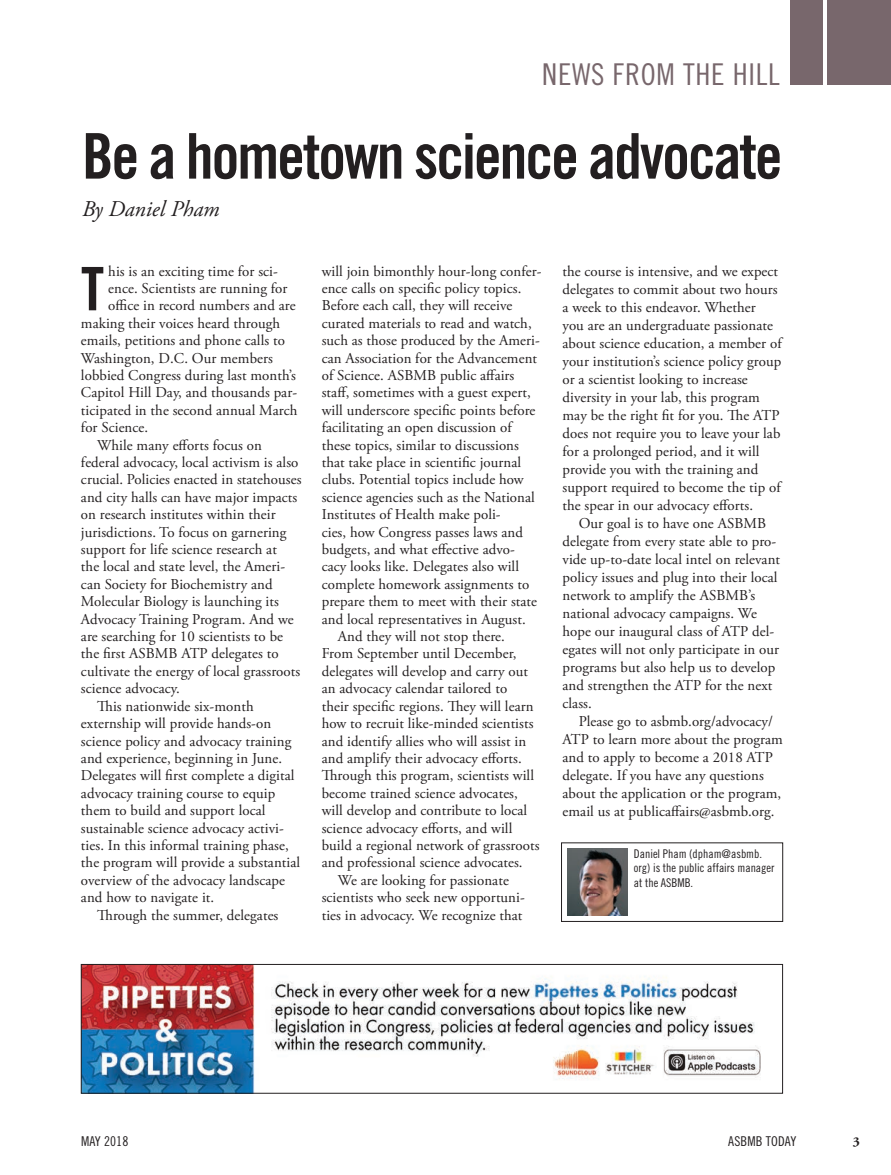
<style>
.page{position:relative;width:891px;height:1175px;background:#fff}
.page>*{position:absolute;margin:0;border:0;box-sizing:border-box;transform-origin:0 0}
.Pullquote_Serif_18_2{font:63px "Trade Gothic Bold Cond Twenty";letter-spacing:-.035em;color:#231f20}
.AT_sansFEAT_text2{font:60px "Trade Gothic Bold Cond Twenty";color:#231f20}
.AT_SansText1_Drop{font:30px "Trade Gothic Cond Eighteen";letter-spacing:.025em;color:#78676c}
.AT_SansText1_Drop-2{font:italic 22.5px "Adobe Garamond Pro";color:#231f20}
.AT_sansFEAT_text2-2{font:15px/17.4px "Adobe Garamond Pro";letter-spacing:.005em;color:#231f20}
.t1{font:13.5px "Trade Gothic Cond Eighteen";letter-spacing:.01em;color:#231f20}
.t2{font:700 13.5px "Adobe Garamond Pro";color:#231f20}
.AT_SansText1_Drop-3{font:12px/14.4px "Trade Gothic Cond Eighteen";color:#231f20}
</style>
<div class="page">
<div style="left:827px;top:0;width:64px;height:85px;background:#78676c"></div>
<div style="left:790px;top:0;width:33px;height:85px;background:#78676c"></div>
<img style="left:83px;top:966px;width:678px;height:125px">
<div style="left:81px;top:964px;width:702px;height:129px;border:1px solid #231f20"></div>
<img style="left:568px;top:848px;width:59px;height:67px">
<p class="AT_SansText1_Drop" style="left:542px;top:56px;width:239px">NEWS FROM THE HILL</p>
<p class="Pullquote_Serif_18_2" style="left:82px;top:118px;width:702px">Be a hometown science advocate</p>
<p class="AT_SansText1_Drop-2" style="left:82px;top:195px;width:139px">By Daniel Pham</p>
<p class="AT_sansFEAT_text2" style="left:81px;top:252px;width:25px">T</p>
<p class="AT_sansFEAT_text2-2" style="left:108px;top:262px;width:171px">his is an exciting time for sci-</p>
<p class="AT_sansFEAT_text2-2" style="left:108px;top:280px;width:181px">ence. Scientists are running for</p>
<p class="AT_sansFEAT_text2-2" style="left:108px;top:297px;width:189px">office in record numbers and are</p>
<p class="AT_sansFEAT_text2-2" style="left:81px;top:315px;width:201px">making their voices heard through</p>
<p class="AT_sansFEAT_text2-2" style="left:81px;top:332px;width:205px">emails, petitions and phone calls to</p>
<p class="AT_sansFEAT_text2-2" style="left:81px;top:349px;width:193px">Washington, D.C. Our members</p>
<p class="AT_sansFEAT_text2-2" style="left:81px;top:367px;width:216px">lobbied Congress during last month’s</p>
<p class="AT_sansFEAT_text2-2" style="left:81px;top:384px;width:218px">Capitol Hill Day, and thousands par-</p>
<p class="AT_sansFEAT_text2-2" style="left:81px;top:402px;width:218px">ticipated in the second annual March</p>
<p class="AT_sansFEAT_text2-2" style="left:81px;top:419px;width:69px">for Science.</p>
<p class="AT_sansFEAT_text2-2" style="left:81px;top:436px;width:222px;text-indent:16px">While many efforts focus on federal advocacy, local activism is also crucial. Policies enacted in statehouses and city halls can have major impacts on research institutes within their jurisdictions. To focus on garnering support for life science research at<br>the local and state level, the Ameri&shy;can Society for Biochemistry and Molecular Biology is launching its Advocacy Training Program. And we are searching for 10 scientists to be the first ASBMB ATP delegates to cultivate the energy of local grassroots science advocacy.</p>
<p class="AT_sansFEAT_text2-2" style="left:81px;top:697px;width:221px;text-indent:16px">This nationwide six-month externship will provide hands-on science policy and advocacy training and experience, beginning in June.<br>Delegates will first complete a digital advocacy training course to equip them to build and support local sustainable science advocacy activi&shy;ties. In this informal training phase, the program will provide a substantial overview of the advocacy landscape and how to navigate it.</p>
<p class="AT_sansFEAT_text2-2" style="left:97px;top:906px;width:183px">Through the summer, delegates</p>
<p class="AT_sansFEAT_text2-2" style="left:322px;top:262px;width:221px">will join bimonthly hour-long confer&shy;ence calls on specific policy topics.<br>Before each call, they will receive curated materials to read and watch, such as those produced by the Ameri&shy;can Association for the Advancement of Science. ASBMB public affairs staff, sometimes with a guest expert, will underscore specific points before facilitating an open discussion of these topics, similar to discussions that take place in scientific journal clubs. Potential topics include how science agencies such as the National Institutes of Health make poli-<br>cies, how Congress passes laws and budgets, and what effective advo&shy;cacy looks like. Delegates also will complete homework assignments to prepare them to meet with their state and local representatives in August.</p>
<p class="AT_sansFEAT_text2-2" style="left:322px;top:628px;width:219px;text-indent:16px">And they will not stop there.<br>From September until December, delegates will develop and carry out an advocacy calendar tailored to<br>their specific regions. They will learn how to recruit like-minded scientists and identify allies who will assist in and amplify their advocacy efforts.<br>Through this program, scientists will become trained science advocates, will develop and contribute to local science advocacy efforts, and will build a regional network of grassroots and professional science advocates.</p>
<p class="AT_sansFEAT_text2-2" style="left:322px;top:871px;width:205px;text-align:center">We are looking for passionate scientists who seek new opportuni&shy;ties in advocacy. We recognize that</p>
<p class="AT_sansFEAT_text2-2" style="left:563px;top:262px;width:221px;line-height:18px">the course is intensive, and we expect delegates to commit about two hours a week to this endeavor. Whether<br>you are an undergraduate passionate about science education, a member of your institution’s science policy group or a scientist looking to increase diversity in your lab, this program may be the right fit for you. The ATP does not require you to leave your lab for a prolonged period, and it will provide you with the training and support required to become the tip of the spear in our advocacy efforts.</p>
<p class="AT_sansFEAT_text2-2" style="left:563px;top:514px;width:219px;line-height:18px;text-indent:16px">Our goal is to have one ASBMB delegate from every state able to pro&shy;vide up-to-date local intel on relevant policy issues and plug into their local network to amplify the ASBMB’s national advocacy campaigns. We hope our inaugural class of ATP del&shy;egates will not only participate in our programs but also help us to develop and strengthen the ATP for the next class.</p>
<p class="AT_sansFEAT_text2-2" style="left:563px;top:712px;width:222px;line-height:18px;text-indent:16px">Please go to asbmb.org/advocacy/ ATP to learn more about the program and to apply to become a 2018 ATP delegate. If you have any questions about the application or the program, email us at publicaffairs@asbmb.org.</p>
<p class="AT_SansText1_Drop-3" style="left:634px;top:846px;width:142px">Daniel Pham (dpham@asbmb. org) is the public affairs manager at the ASBMB.</p>
<p class="t1" style="left:81px;top:1133px;width:49px">MAY 2018</p>
<p class="t1" style="left:728px;top:1133px;width:70px">ASBMB TODAY</p>
<p class="t2" style="left:853px;top:1133px;width:9px">3</p>
</div>
